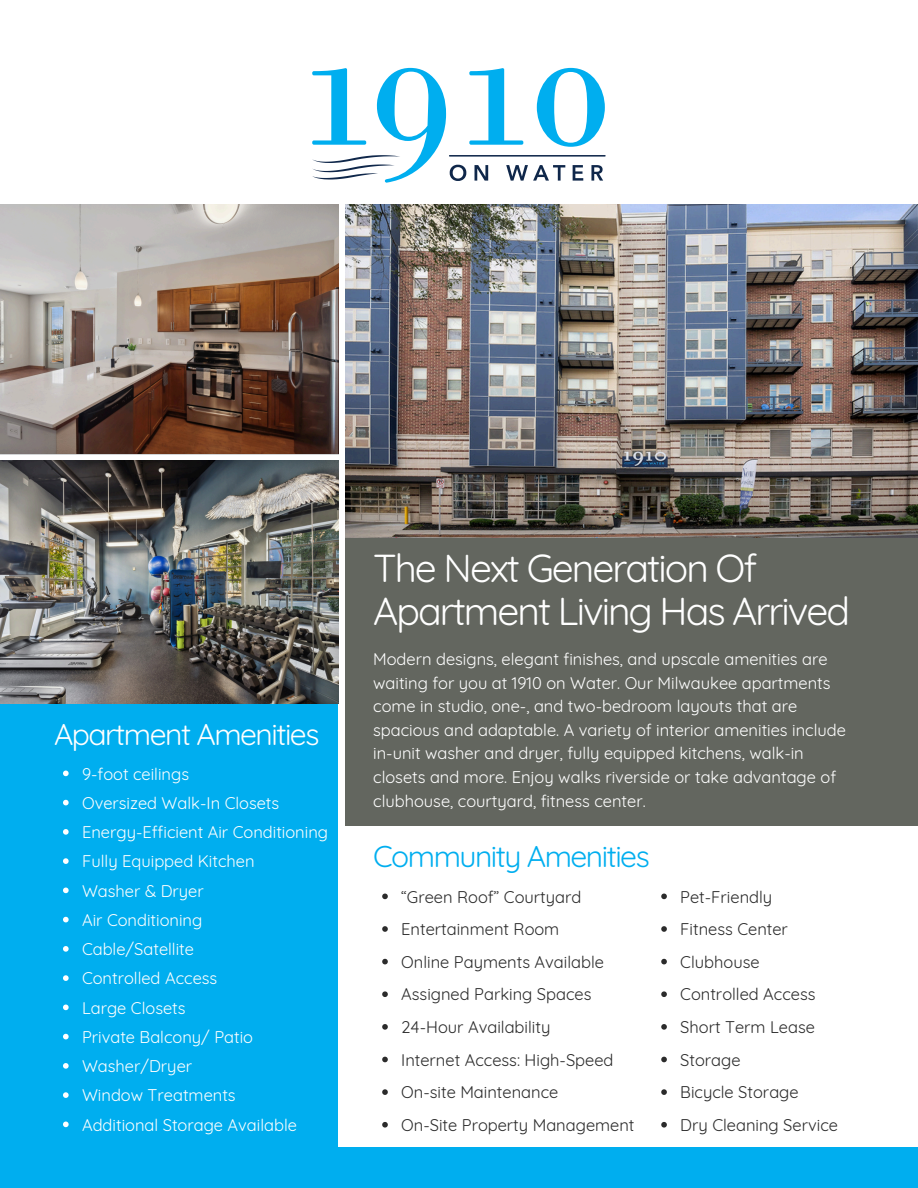
<style>
.page{position:relative;width:918px;height:1188px;background:#fff}
.page>*{position:absolute;margin:0;border:0;box-sizing:border-box;transform-origin:0 0}
.t1{font:39px/42.8px "Quicksand";letter-spacing:-.05em;color:#fff}
.t2{font:30px "Quicksand";letter-spacing:-.05em;color:#fff}
.t3{font:30px "Quicksand";letter-spacing:-.05em;color:#00aeef}
.t4{font:16.5px/23.7px "Quicksand";color:#fff}
.t5{font:16.5px "Quicksand";color:#2b2b2b}
</style>
<div class="page">
<div style="left:0;top:461px;width:338px;height:727px;background:#00aeef"></div>
<div style="left:345px;top:204px;width:573px;height:622px;background:#63665f"></div>
<img style="left:345px;top:204px;width:573px;height:333px">
<img style="left:0;top:461px;width:339px;height:243px">
<div style="left:0;top:1148px;width:918px;height:40px;background:#00aeef"></div>
<img style="left:0;top:204px;width:339px;height:250px">
<hr style="left:449px;top:155px;width:157px;height:2px;background:#0f274a">
<svg style="left:312px;top:68px;width:293px;height:115px"></svg>
<svg style="left:63px;top:771px;width:6px;height:5px"></svg>
<svg style="left:63px;top:800px;width:6px;height:5px"></svg>
<svg style="left:63px;top:829px;width:6px;height:6px"></svg>
<svg style="left:63px;top:858px;width:6px;height:6px"></svg>
<svg style="left:63px;top:888px;width:6px;height:5px"></svg>
<svg style="left:63px;top:917px;width:6px;height:5px"></svg>
<svg style="left:63px;top:946px;width:6px;height:6px"></svg>
<svg style="left:63px;top:975px;width:6px;height:6px"></svg>
<svg style="left:63px;top:1005px;width:6px;height:5px"></svg>
<svg style="left:63px;top:1034px;width:6px;height:5px"></svg>
<svg style="left:63px;top:1063px;width:6px;height:6px"></svg>
<svg style="left:63px;top:1092px;width:6px;height:6px"></svg>
<svg style="left:63px;top:1122px;width:6px;height:5px"></svg>
<svg style="left:382px;top:894px;width:6px;height:5px"></svg>
<svg style="left:382px;top:926px;width:6px;height:6px"></svg>
<svg style="left:382px;top:959px;width:6px;height:5px"></svg>
<svg style="left:382px;top:991px;width:6px;height:6px"></svg>
<svg style="left:382px;top:1024px;width:6px;height:6px"></svg>
<svg style="left:382px;top:1057px;width:6px;height:5px"></svg>
<svg style="left:382px;top:1089px;width:6px;height:6px"></svg>
<svg style="left:382px;top:1122px;width:6px;height:6px"></svg>
<svg style="left:661px;top:894px;width:6px;height:5px"></svg>
<svg style="left:661px;top:926px;width:6px;height:6px"></svg>
<svg style="left:661px;top:959px;width:6px;height:5px"></svg>
<svg style="left:661px;top:991px;width:6px;height:6px"></svg>
<svg style="left:661px;top:1024px;width:6px;height:6px"></svg>
<svg style="left:661px;top:1057px;width:6px;height:5px"></svg>
<svg style="left:661px;top:1089px;width:6px;height:6px"></svg>
<svg style="left:661px;top:1122px;width:6px;height:6px"></svg>
<p class="t2" style="left:54px;top:715px;width:267px">Apartment Amenities</p>
<p class="t4" style="left:82px;top:762px;width:109px">9-foot ceilings</p>
<p class="t4" style="left:82px;top:791px;width:199px">Oversized Walk-In Closets</p>
<p class="t4" style="left:82px;top:820px;width:248px">Energy-Efficient Air Conditioning</p>
<p class="t4" style="left:82px;top:849px;width:174px">Fully Equipped Kitchen</p>
<p class="t4" style="left:82px;top:879px;width:123px">Washer &amp; Dryer</p>
<p class="t4" style="left:82px;top:908px;width:122px">Air Conditioning</p>
<p class="t4" style="left:82px;top:937px;width:114px">Cable/Satellite</p>
<p class="t4" style="left:82px;top:966px;width:137px">Controlled Access</p>
<p class="t4" style="left:82px;top:996px;width:105px">Large Closets</p>
<p class="t4" style="left:82px;top:1025px;width:173px">Private Balcony/ Patio</p>
<p class="t4" style="left:82px;top:1054px;width:112px">Washer/Dryer</p>
<p class="t4" style="left:82px;top:1083px;width:155px">Window Treatments</p>
<h2 class="t4" style="left:82px;top:1113px;width:217px">Additional Storage Available</h2>
<h1 class="t1" style="left:373px;top:546px;width:479px">The Next Generation Of<br>Apartment Living Has Arrived</h1>
<p class="t4" style="left:373px;top:647px;width:474px">Modern designs, elegant finishes, and upscale amenities are waiting for you at 1910 on Water. Our Milwaukee apartments come in studio, one-, and two-bedroom layouts that are spacious and adaptable. A variety of interior amenities include in-unit washer and dryer, fully equipped kitchens, walk-in closets and more. Enjoy walks riverside or take advantage of clubhouse, courtyard, fitness center.</p>
<p class="t3" style="left:373px;top:837px;width:278px">Community Amenities</p>
<h2 class="t5" style="left:401px;top:886px;width:182px">“Green Roof” Courtyard</h2>
<p class="t5" style="left:401px;top:919px;width:160px">Entertainment Room</p>
<p class="t5" style="left:401px;top:951px;width:204px">Online Payments Available</p>
<p class="t5" style="left:401px;top:984px;width:192px">Assigned Parking Spaces</p>
<p class="t5" style="left:401px;top:1017px;width:151px">24-Hour Availability</p>
<p class="t5" style="left:401px;top:1049px;width:214px">Internet Access: High-Speed</p>
<p class="t5" style="left:401px;top:1082px;width:159px">On-site Maintenance</p>
<p class="t5" style="left:401px;top:1114px;width:235px">On-Site Property Management</p>
<p class="t5" style="left:680px;top:886px;width:94px">Pet-Friendly</p>
<p class="t5" style="left:680px;top:919px;width:109px">Fitness Center</p>
<p class="t5" style="left:680px;top:951px;width:81px">Clubhouse</p>
<p class="t5" style="left:680px;top:984px;width:137px">Controlled Access</p>
<p class="t5" style="left:680px;top:1017px;width:136px">Short Term Lease</p>
<p class="t5" style="left:680px;top:1049px;width:62px">Storage</p>
<p class="t5" style="left:680px;top:1082px;width:120px">Bicycle Storage</p>
<p class="t5" style="left:680px;top:1114px;width:159px">Dry Cleaning Service</p>
</div>
